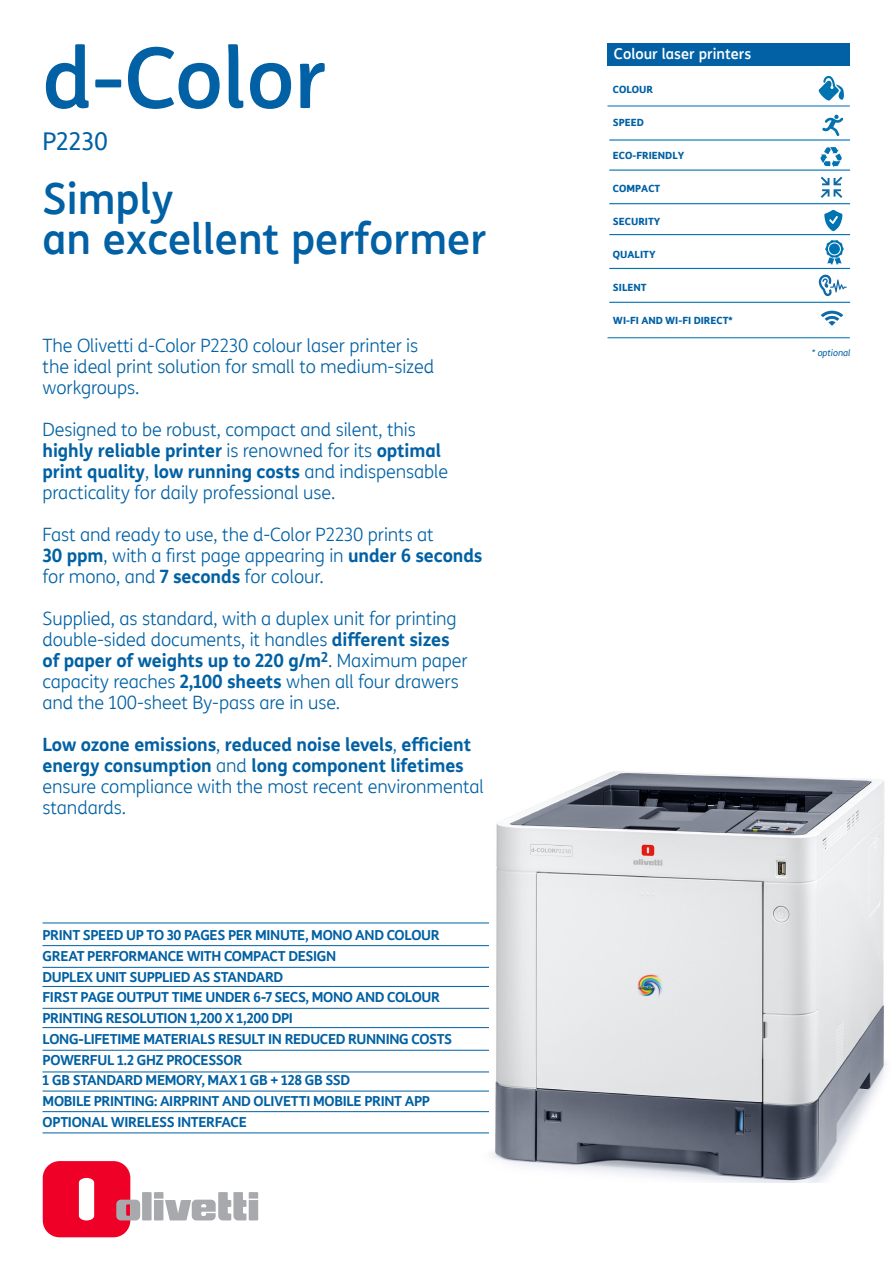
<style>
.page{position:relative;width:893px;height:1263px;background:#fff}
.page>*{position:absolute;margin:0;border:0;box-sizing:border-box;transform-origin:0 0}
.t1{font:500 84px "TIM Sans";color:#0161a4}
.Normale{font:500 42px "TIM Sans";color:#0161a4}
.t2{font:24px "TIM Sans";color:#0161a4}
.t3{font:300 18px/21px "TIM Sans";letter-spacing:-.005em;color:#0161a4}
.t4{font:700 18px/21px "TIM Sans";letter-spacing:-.005em;color:#0161a4}
.Normale-2{font:500 14.55px "TIM Sans";color:#fff}
.t5{font:700 13.5px "TIM Sans";letter-spacing:-.025em;color:#0161a4}
.t6{font:800 9.75px "TIM Sans";color:#0161a4}
.t7{font:italic 9px "TIM Sans";color:#0161a4}
.s1{font-weight:700}
.s2{font-weight:300}
</style>
<div class="page">
<img style="left:468px;top:771px;width:418px;height:412px">
<svg style="left:43px;top:1161px;width:97px;height:76px"></svg>
<div style="left:142px;top:1192px;width:10px;height:28px;background:#a8a9ad"></div>
<svg style="left:154px;top:1192px;width:104px;height:28px"></svg>
<div style="left:607px;top:43px;width:243px;height:23px;background:#0161a4"></div>
<svg style="left:825px;top:240px;width:19px;height:25px"></svg>
<div style="left:829px;top:243px;width:11px;height:11px;background:#0073b1;border-radius:50%"></div>
<hr style="left:609px;top:139px;width:241px;height:2px;background:#0073b1">
<hr style="left:609px;top:203px;width:241px;height:1px;background:#0073b1">
<hr style="left:609px;top:234px;width:241px;height:1px;background:#0073b1">
<hr style="left:609px;top:170px;width:241px;height:1px;background:#0073b1">
<hr style="left:609px;top:268px;width:241px;height:1px;background:#0073b1">
<hr style="left:609px;top:302px;width:241px;height:1px;background:#0073b1">
<svg style="left:820px;top:147px;width:22px;height:20px"></svg>
<svg style="left:819px;top:76px;width:25px;height:25px"></svg>
<hr style="left:607px;top:105px;width:243px;height:2px;background:#0073b1">
<svg style="left:822px;top:115px;width:22px;height:21px"></svg>
<hr style="left:607px;top:337px;width:243px;height:1px;background:#0073b1">
<svg style="left:821px;top:311px;width:22px;height:15px"></svg>
<svg style="left:821px;top:177px;width:21px;height:21px"></svg>
<svg style="left:819px;top:275px;width:28px;height:21px"></svg>
<hr style="left:43px;top:1008px;width:446px;height:1px;background:#0161a4">
<hr style="left:43px;top:923px;width:446px;height:1px;background:#0161a4">
<hr style="left:43px;top:945px;width:446px;height:1px;background:#0161a4">
<hr style="left:43px;top:967px;width:446px;height:1px;background:#0161a4">
<hr style="left:43px;top:986px;width:446px;height:1px;background:#0161a4">
<hr style="left:43px;top:1111px;width:446px;height:1px;background:#0161a4">
<hr style="left:43px;top:1027px;width:446px;height:1px;background:#0161a4">
<hr style="left:43px;top:1050px;width:446px;height:1px;background:#0161a4">
<hr style="left:43px;top:1072px;width:446px;height:1px;background:#0161a4">
<hr style="left:43px;top:1091px;width:446px;height:1px;background:#0161a4">
<hr style="left:43px;top:1133px;width:446px;height:1px;background:#0161a4">
<svg style="left:824px;top:210px;width:18px;height:21px"></svg>
<p class="t1" style="left:43px;top:16px;width:285px">d-Color</p>
<p class="t2" style="left:43px;top:125px;width:67px">P2230</p>
<p class="Normale" style="left:43px;top:168px;width:133px">Simply</p>
<p class="Normale" style="left:43px;top:208px;width:445px">an excellent performer</p>
<p class="t3" style="left:43px;top:334px;width:393px">The Olivetti d-Color P2230 colour laser printer is the ideal print solution for small to medium-sized workgroups.</p>
<p class="t3" style="left:43px;top:418px;width:407px">Designed to be robust, compact and silent, this <span class="s1">highly reliable printer</span> is renowned for its <span class="s1">optimal print quality</span>, <span class="s1">low running costs</span> and indispensable practicality for daily professional use.</p>
<p class="t3" style="left:43px;top:523px;width:393px">Fast and ready to use, the d-Color P2230 prints at</p>
<p class="t3" style="left:43px;top:544px;width:442px"><span class="s1">30 ppm</span>, with a first page appearing in <span class="s1">under 6 seconds </span>for mono, and <span class="s1">7 seconds</span> for colour.</p>
<p class="t3" style="left:43px;top:607px;width:427px">Supplied, as standard, with a duplex unit for printing double-sided documents, it handles <span class="s1">different sizes of paper of weights up to 220 g/m</span><sup>2</sup>. Maximum paper capacity reaches <span class="s1">2,100 sheets</span> when all four drawers and the 100-sheet By-pass are in use.</p>
<p class="t4" style="left:43px;top:733px;width:443px">Low ozone emissions<span class="s2">,</span> reduced noise levels<span class="s2">,</span> efficient energy consumption <span class="s2">and</span> long component lifetimes <span class="s2">ensure compliance with the most recent environmental standards.</span></p>
<p class="t5" style="left:43px;top:925px;width:399px">PRINT SPEED UP TO 30 PAGES PER MINUTE, MONO AND COLOUR</p>
<p class="t5" style="left:43px;top:946px;width:295px">GREAT PERFORMANCE WITH COMPACT DESIGN</p>
<p class="t5" style="left:43px;top:966px;width:242px">DUPLEX UNIT SUPPLIED AS STANDARD</p>
<p class="t5" style="left:43px;top:987px;width:399px">FIRST PAGE OUTPUT TIME UNDER 6-7 SECS, MONO AND COLOUR</p>
<p class="t5" style="left:43px;top:1008px;width:252px">PRINTING RESOLUTION 1,200 X 1,200 DPI</p>
<p class="t5" style="left:43px;top:1029px;width:411px">LONG-LIFETIME MATERIALS RESULT IN REDUCED RUNNING COSTS</p>
<p class="t5" style="left:43px;top:1049px;width:201px">POWERFUL 1.2 GHZ PROCESSOR</p>
<p class="t5" style="left:43px;top:1070px;width:309px">1 GB STANDARD MEMORY, MAX 1 GB + 128 GB SSD</p>
<p class="t5" style="left:43px;top:1091px;width:389px">MOBILE PRINTING: AIRPRINT AND OLIVETTI MOBILE PRINT APP</p>
<p class="t5" style="left:43px;top:1112px;width:206px">OPTIONAL WIRELESS INTERFACE</p>
<p class="Normale-2" style="left:614px;top:43px;width:139px">Colour laser printers</p>
<p class="t6" style="left:613px;top:82px;width:42px">COLOUR</p>
<p class="t6" style="left:613px;top:115px;width:33px">SPEED</p>
<p class="t6" style="left:613px;top:148px;width:73px">ECO-FRIENDLY</p>
<p class="t6" style="left:613px;top:181px;width:49px">COMPACT</p>
<p class="t6" style="left:613px;top:214px;width:49px">SECURITY</p>
<p class="t6" style="left:613px;top:247px;width:44px">QUALITY</p>
<p class="t6" style="left:613px;top:280px;width:35px">SILENT</p>
<p class="t6" style="left:613px;top:313px;width:121px">WI-FI AND WI-FI DIRECT*</p>
<p class="t7" style="left:812px;top:347px;width:40px">* optional</p>
</div>
